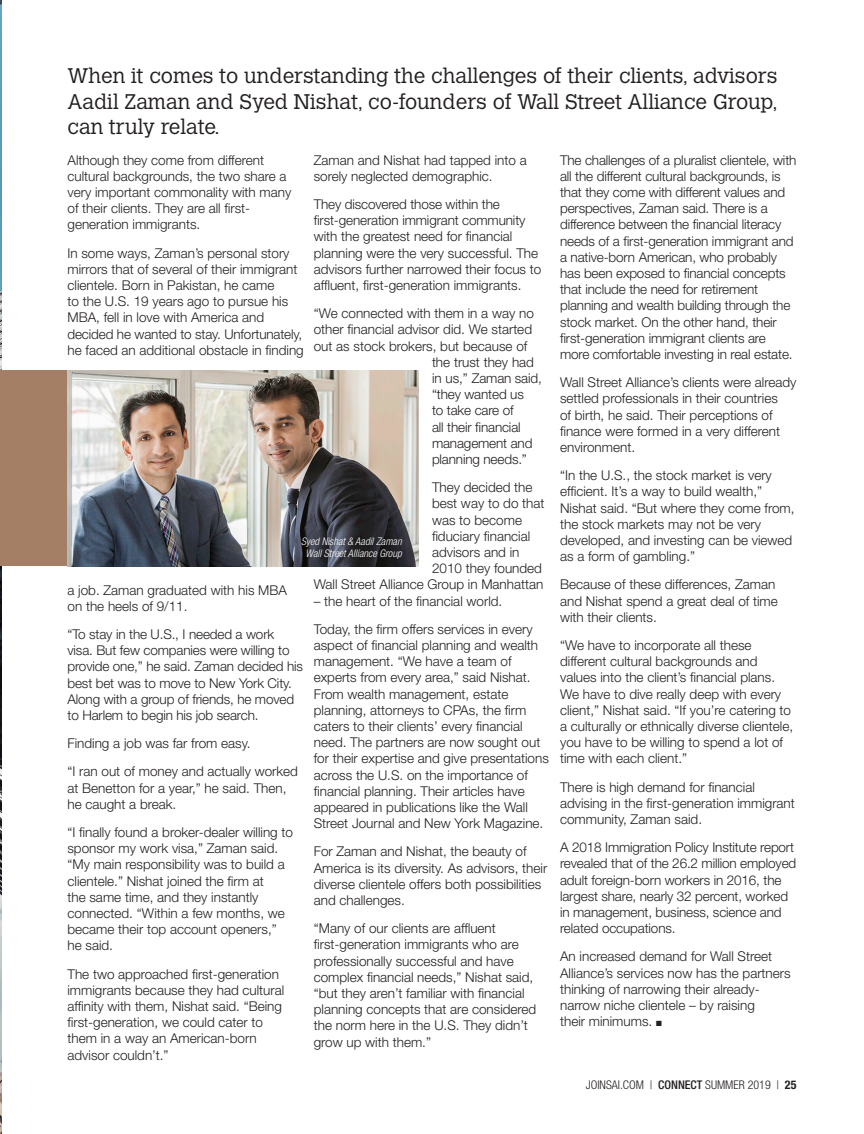
<style>
.page{position:relative;width:864px;height:1134px;background:#fff}
.page>*{position:absolute;margin:0;border:0;box-sizing:border-box;transform-origin:0 0}
.t1{font:300 21px/25.5px "Calvert MT Std";color:#231f20;text-align:justify}
.t2{font:300 13.5px/16.2px "Helvetica Neue LT Std";color:#231f20}
.t3{font:300 condensed 12px "Helvetica Neue LT Std";color:#231f20}
.t4{font:italic 300 condensed 10.5px "Helvetica Neue LT Std";color:#fff}
.s1{font-weight:500}
.s2{font-weight:700}
</style>
<div class="page">
<img style="left:0;top:0;width:2px;height:1134px">
<div style="left:0;top:370px;width:153px;height:196px;background:#a57f65"></div>
<img style="left:68px;top:370px;width:350px;height:196px">
<p class="t1" style="left:68px;top:63px;width:712px">When it comes to understanding the challenges of their clients, advisors Aadil Zaman and Syed Nishat, co-founders of Wall Street Alliance Group, can truly relate.</p>
<p class="t2" style="left:314px;top:151px;width:215px">Zaman and Nishat had tapped into a sorely neglected demographic.</p>
<p class="t2" style="left:314px;top:196px;width:229px">They discovered those within the first-generation immigrant community with the greatest need for financial planning were the very successful. The advisors further narrowed their focus to affluent, first-generation immigrants.</p>
<p class="t2" style="left:314px;top:305px;width:222px">“We connected with them in a way no</p>
<p class="t2" style="left:314px;top:321px;width:220px">other financial advisor did. We started</p>
<p class="t2" style="left:314px;top:337px;width:215px">out as stock brokers, but because of</p>
<p class="t2" style="left:432px;top:354px;width:104px">the trust they had</p>
<p class="t2" style="left:432px;top:370px;width:111px">in us,” Zaman said,</p>
<p class="t2" style="left:432px;top:386px;width:93px">“they wanted us</p>
<p class="t2" style="left:432px;top:402px;width:83px">to take care of</p>
<p class="t2" style="left:432px;top:418px;width:90px">all their financial</p>
<p class="t2" style="left:432px;top:435px;width:102px">management and</p>
<p class="t2" style="left:432px;top:451px;width:96px">planning needs.”</p>
<p class="t2" style="left:432px;top:479px;width:102px">They decided the</p>
<p class="t2" style="left:432px;top:495px;width:114px">best way to do that</p>
<p class="t2" style="left:432px;top:511px;width:92px">was to become</p>
<p class="t2" style="left:432px;top:528px;width:100px">fiduciary financial</p>
<p class="t2" style="left:432px;top:544px;width:89px">advisors and in</p>
<p class="t2" style="left:432px;top:560px;width:112px">2010 they founded</p>
<p class="t2" style="left:314px;top:576px;width:231px">Wall Street Alliance Group in Manhattan</p>
<p class="t2" style="left:314px;top:592px;width:190px">– the heart of the financial world.</p>
<p class="t2" style="left:314px;top:621px;width:237px">Today, the firm offers services in every aspect of financial planning and wealth management. “We have a team of experts from every area,” said Nishat.<br>From wealth management, estate planning, attorneys to CPAs, the firm caters to their clients’ every financial need. The partners are now sought out for their expertise and give presentations across the U.S. on the importance of financial planning. Their articles have appeared in publications like the Wall Street Journal and New York Magazine.</p>
<p class="t2" style="left:314px;top:843px;width:235px">For Zaman and Nishat, the beauty of America is its diversity. As advisors, their diverse clientele offers both possibilities and challenges.</p>
<p class="t2" style="left:314px;top:920px;width:224px">“Many of our clients are affluent first-generation immigrants who are professionally successful and have complex financial needs,” Nishat said, “but they aren’t familiar with financial planning concepts that are considered the norm here in the U.S. They didn’t grow up with them.”</p>
<p class="t2" style="left:68px;top:151px;width:225px">Although they come from different cultural backgrounds, the two share a very important commonality with many of their clients. They are all first&shy;generation immigrants.</p>
<p class="t2" style="left:68px;top:244px;width:238px">In some ways, Zaman’s personal story mirrors that of several of their immigrant clientele. Born in Pakistan, he came<br>to the U.S. 19 years ago to pursue his MBA, fell in love with America and decided he wanted to stay. Unfortunately, he faced an additional obstacle in finding</p>
<p class="t2" style="left:560px;top:151px;width:238px">The challenges of a pluralist clientele, with all the different cultural backgrounds, is that they come with different values and perspectives, Zaman said. There is a difference between the financial literacy needs of a first-generation immigrant and a native-born American, who probably has been exposed to financial concepts that include the need for retirement planning and wealth building through the stock market. On the other hand, their first-generation immigrant clients are more comfortable investing in real estate.</p>
<p class="t2" style="left:560px;top:374px;width:238px">Wall Street Alliance’s clients were already settled professionals in their countries<br>of birth, he said. Their perceptions of finance were formed in a very different environment.</p>
<p class="t2" style="left:560px;top:467px;width:236px">“In the U.S., the stock market is very efficient. It’s a way to build wealth,” Nishat said. “But where they come from, the stock markets may not be very developed, and investing can be viewed as a form of gambling.”</p>
<p class="t2" style="left:560px;top:576px;width:219px">Because of these differences, Zaman and Nishat spend a great deal of time with their clients.</p>
<p class="t2" style="left:560px;top:637px;width:235px">“We have to incorporate all these different cultural backgrounds and values into the client’s financial plans.<br>We have to dive really deep with every client,” Nishat said. “If you’re catering to a culturally or ethnically diverse clientele, you have to be willing to spend a lot of time with each client.”</p>
<p class="t2" style="left:560px;top:778px;width:236px">There is high demand for financial advising in the first-generation immigrant community, Zaman said.</p>
<p class="t2" style="left:560px;top:839px;width:238px">A 2018 Immigration Policy Institute report revealed that of the 26.2 million employed adult foreign-born workers in 2016, the largest share, nearly 32 percent, worked in management, business, science and related occupations.</p>
<p class="t2" style="left:560px;top:948px;width:232px">An increased demand for Wall Street Alliance’s services now has the partners thinking of narrowing their already&shy;narrow niche clientele – by raising<br>their minimums. ■</p>
<p class="t4" style="left:301px;top:535px;width:102px">Syed Nishat &amp; Aadil Zaman</p>
<p class="t4" style="left:306px;top:547px;width:98px">Wall Street Alliance Group</p>
<p class="t2" style="left:68px;top:581px;width:221px">a job. Zaman graduated with his MBA on the heels of 9/11.</p>
<p class="t2" style="left:68px;top:626px;width:237px">“To stay in the U.S., I needed a work<br>visa. But few companies were willing to provide one,” he said. Zaman decided his best bet was to move to New York City.<br>Along with a group of friends, he moved to Harlem to begin his job search.</p>
<p class="t2" style="left:68px;top:735px;width:185px">Finding a job was far from easy.</p>
<p class="t2" style="left:68px;top:763px;width:232px">“I ran out of money and actually worked at Benetton for a year,” he said. Then, he caught a break.</p>
<p class="t2" style="left:68px;top:824px;width:227px">“I finally found a broker-dealer willing to sponsor my work visa,” Zaman said. “My main responsibility was to build a clientele.” Nishat joined the firm at<br>the same time, and they instantly connected. “Within a few months, we became their top account openers,” he said.</p>
<p class="t2" style="left:68px;top:965px;width:218px">The two approached first-generation immigrants because they had cultural affinity with them, Nishat said. “Being first-generation, we could cater to them in a way an American-born advisor couldn’t.”</p>
<p class="t3" style="left:586px;top:1077px;width:212px">JOINSAI.COM | <span class="s1">CONNECT</span> SUMMER 2019 | <span class="s2">25</span></p>
</div>
